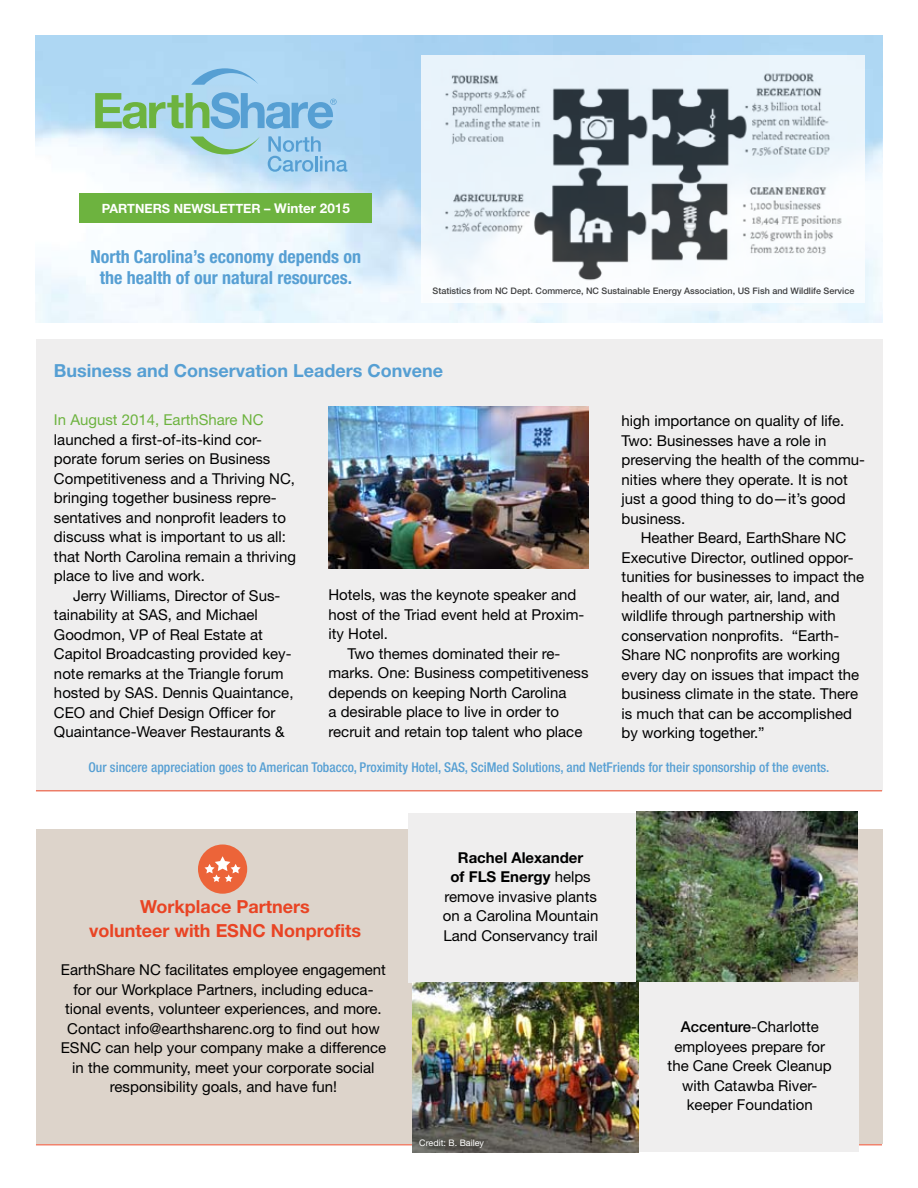
<style>
.page{position:relative;width:918px;height:1188px;background:#fff}
.page>*{position:absolute;margin:0;border:0;box-sizing:border-box;transform-origin:0 0}
.t1{font:700 condensed 18px/21px "Helvetica Neue LT Std";color:#569fd3;text-align:center}
.t2{font:700 18px/24px "Helvetica Neue LT Std";color:#e94424;text-align:center}
.t3{font:700 18px "Helvetica Neue LT Std";color:#569fd3}
.t4{font:15px/19.5px "Helvetica Neue LT Std";color:#000}
.t5{font:15px "Helvetica Neue LT Std";color:#6db33f}
.t6{font:500 condensed 13.5px "Helvetica Neue LT Std";color:#569fd3}
.t7{font:700 13.5px "Helvetica Neue LT Std";color:#fff}
.t8{font:700 12.75px "Helvetica Neue LT Std";color:#fff}
.t9{font:500 9px "Helvetica Neue LT Std";color:#000}
.t10{font:9px "Helvetica Neue LT Std";color:#fff}
.s1{font-size:12.75px}
.s2{font-weight:700}
.s3{font-weight:500}
</style>
<div class="page">
<div style="left:36px;top:830px;width:846px;height:314px;background:#ddd4cb"></div>
<img style="left:36px;top:36px;width:846px;height:286px">
<div style="left:36px;top:339px;width:846px;height:451px;background:#efeeee"></div>
<hr style="left:36px;top:790px;width:846px;height:1px;background:#e94424">
<hr style="left:36px;top:1144px;width:846px;height:1px;background:#e94424">
<svg style="left:95px;top:68px;width:252px;height:104px;background:#a7d1df"></svg>
<div style="left:422px;top:55px;width:444px;height:248px;background:linear-gradient(to bottom,#e7f2fb,#fafdfe)"></div>
<img style="left:440px;top:55px;width:406px;height:248px">
<img style="left:328px;top:406px;width:261px;height:162px">
<div style="left:408px;top:813px;width:228px;height:170px;background:#efeeee"></div>
<img style="left:636px;top:812px;width:222px;height:170px">
<div style="left:198px;top:845px;width:49px;height:49px;background:#ec6439;border-radius:50%"></div>
<svg style="left:205px;top:856px;width:36px;height:26px"></svg>
<div style="left:80px;top:193px;width:292px;height:30px;background:#6db33f"></div>
<div style="left:634px;top:982px;width:225px;height:170px;background:#efeeee"></div>
<img style="left:412px;top:983px;width:227px;height:169px">
<p class="t8" style="left:102px;top:200px;width:43px">Partners</p>
<p class="t8" style="left:174px;top:200px;width:20px">Newsle</p>
<p class="t7" style="left:228px;top:200px;width:124px"><span class="s1">tter –</span> Winter 2015</p>
<p class="t1" style="left:90px;top:246px;width:272px">North Carolina’s economy depends on the health of our natural resources.</p>
<p class="t9" style="left:433px;top:286px;width:423px">Statistics from NC Dept. Commerce, NC Sustainable Energy Association, US Fish and Wildlife Service</p>
<p class="t3" style="left:54px;top:360px;width:391px">Business and Conservation Leaders Convene</p>
<p class="t5" style="left:54px;top:411px;width:211px">In August 2014, EarthShare NC</p>
<p class="t4" style="left:54px;top:429px;width:243px">launched a first-of-its-kind cor&shy;porate forum series on Business Competitiveness and a Thriving NC, bringing together business repre&shy;sentatives and nonprofit leaders to discuss what is important to us all: that North Carolina remain a thriving place to live and work.</p>
<p class="t4" style="left:54px;top:585px;width:241px;text-indent:19px">Jerry Williams, Director of Sus&shy;tainability at SAS, and Michael Goodmon, VP of Real Estate at Capitol Broadcasting provided key&shy;note remarks at the Triangle forum hosted by SAS. Dennis Quaintance, CEO and Chief Design Officer for Quaintance-Weaver Restaurants &amp;</p>
<p class="t4" style="left:328px;top:585px;width:249px">Hotels, was the keynote speaker and</p>
<p class="t4" style="left:328px;top:604px;width:257px">host of the Triad event held at Proxim-</p>
<p class="t4" style="left:328px;top:624px;width:61px">ity Hotel.</p>
<p class="t4" style="left:348px;top:643px;width:214px">Two themes dominated their re-</p>
<p class="t4" style="left:328px;top:663px;width:262px">marks. One: Business competitiveness</p>
<p class="t4" style="left:328px;top:682px;width:240px">depends on keeping North Carolina</p>
<p class="t4" style="left:328px;top:702px;width:232px">a desirable place to live in order to</p>
<p class="t4" style="left:328px;top:721px;width:255px">recruit and retain top talent who place</p>
<p class="t4" style="left:622px;top:411px;width:245px">high importance on quality of life.<br>Two: Businesses have a role in preserving the health of the commu&shy;nities where they operate. It is not just a good thing to do—it’s good business.</p>
<p class="t4" style="left:622px;top:528px;width:244px;text-indent:19px">Heather Beard, EarthShare NC Executive Director, outlined oppor&shy;tunities for businesses to impact the health of our water, air, land, and wildlife through partnership with conservation nonprofits. “Earth-Share NC nonprofits are working every day on issues that impact the business climate in the state. There is much that can be accomplished by working together.”</p>
<p class="t6" style="left:88px;top:759px;width:743px">Our sincere appreciation goes to American Tobacco, Proximity Hotel, SAS, SciMed Solutions, and NetFriends for their sponsorship of the events.</p>
<p class="t2" style="left:89px;top:894px;width:274px">Workplace Partners<br>volunteer with ESNC Nonprofits</p>
<p class="t4" style="left:61px;top:960px;width:327px;text-align:center">EarthShare NC facilitates employee engagement for our Workplace Partners, including educa&shy;tional events, volunteer experiences, and more.<br>Contact info@earthsharenc.org to find out how ESNC can help your company make a difference in the community, meet your corporate social responsibility goals, and have fun!</p>
<p class="t4" style="left:443px;top:847px;width:157px;text-align:center"><span class="s2">Rachel Alexander<br>of FLS Energy</span> helps remove invasive plants on a Carolina Mountain<br>Land Conservancy trail</p>
<p class="t10" style="left:419px;top:1137px;width:66px">Credit: B. Bailey</p>
<p class="t4" style="left:668px;top:1017px;width:166px;text-align:center"><span class="s3">Accenture</span>-Charlotte employees prepare for the Cane Creek Cleanup with Catawba River&shy;keeper Foundation</p>
</div>
